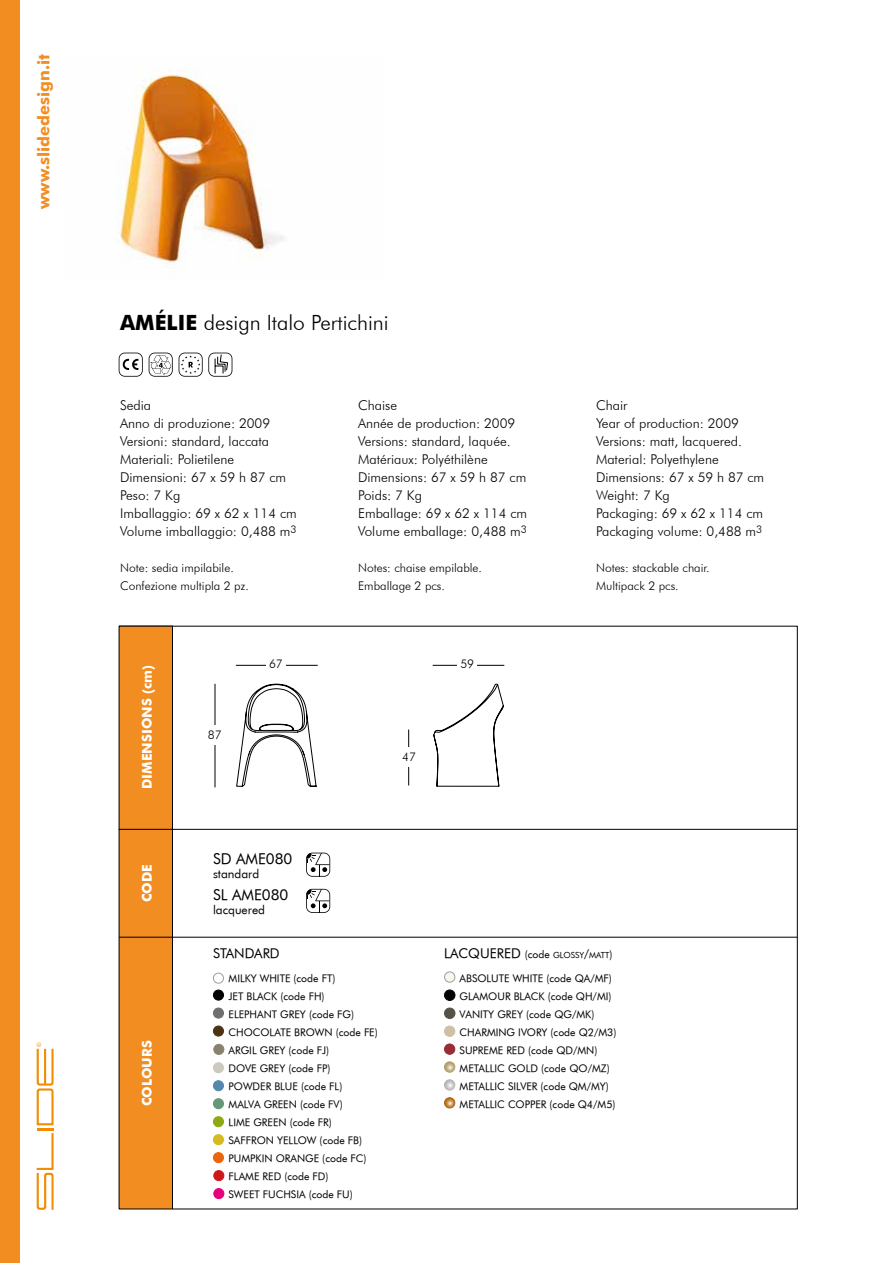
<style>
.page{position:relative;width:893px;height:1263px;background:#fff}
.page>*{position:absolute;margin:0;border:0;box-sizing:border-box;transform-origin:0 0}
.t1{font:300 21px "Futura BT";color:#000}
.t2{font:700 16.5px "Futura BT";color:#f28d22}
.t3{font:15px "Futura Book BT";color:#000}
.t4{font:300 13.5px/18px "Futura BT";color:#000}
.t5{font:700 13.5px "Futura BT";color:#fff}
.t6{font:13.5px "Futura Book BT";color:#000}
.t7{font:300 12px/18px "Futura BT";color:#000}
.t8{font:12px "Futura Book BT";color:#000}
.t9{font:300 11.25px "Futura BT";color:#000}
.t10{font:10.5px/18px "Futura Book BT";color:#000}
.t11{font:8.4px "Futura Book BT";color:#000}
.s1{font-weight:700}
.s2{font-size:13.5px}
.s3{font-size:10.5px}
.s4{font-size:12px}
</style>
<div class="page">
<img style="left:118px;top:69px;width:166px;height:196px">
<div style="left:0;top:0;width:20px;height:1263px;background:#f28d22"></div>
<svg style="left:37px;top:1042px;width:17px;height:168px"></svg>
<div style="left:119px;top:626px;width:53px;height:583px;background:#f28d22"></div>
<hr style="left:119px;top:829px;width:678px;height:1px;background:#000">
<hr style="left:172px;top:626px;width:1px;height:583px;background:#000">
<hr style="left:119px;top:937px;width:678px;height:1px;background:#000">
<svg style="left:306px;top:853px;width:24px;height:24px"></svg>
<svg style="left:306px;top:889px;width:24px;height:24px"></svg>
<div style="left:445px;top:972px;width:10px;height:10px;background:#f8f7ee;border-radius:50%"></div>
<div style="left:444px;top:972px;width:11px;height:10px;border:1px solid #9d9d9c;border-radius:50%"></div>
<div style="left:444px;top:1008px;width:11px;height:10px;background:#565247;border-radius:50%"></div>
<div style="left:444px;top:1008px;width:11px;height:11px;border:1px solid #565248;border-radius:50%"></div>
<div style="left:444px;top:1026px;width:11px;height:10px;background:#cfbfa5;border-radius:50%"></div>
<div style="left:444px;top:1026px;width:11px;height:11px;border:1px solid #cfbfa5;border-radius:50%"></div>
<div style="left:444px;top:1044px;width:11px;height:10px;background:#982d36;border-radius:50%"></div>
<div style="left:444px;top:1043px;width:11px;height:12px;border:1px solid #982d36;border-radius:50%"></div>
<svg style="left:444px;top:1062px;width:11px;height:10px"></svg>
<div style="left:444px;top:1061px;width:11px;height:11px;border:1px solid #fff;border-radius:50%"></div>
<svg style="left:444px;top:1080px;width:11px;height:10px"></svg>
<div style="left:444px;top:1079px;width:11px;height:11px;border:1px solid #fff;border-radius:50%"></div>
<svg style="left:444px;top:1098px;width:11px;height:10px"></svg>
<div style="left:444px;top:1097px;width:11px;height:11px;border:1px solid #af6815;border-radius:50%"></div>
<div style="left:444px;top:990px;width:11px;height:10px;background:#040505;border-radius:50%"></div>
<div style="left:444px;top:989px;width:11px;height:12px;border:1px solid #050506;border-radius:50%"></div>
<div style="left:213px;top:1099px;width:10px;height:10px;background:#669776;border-radius:50%"></div>
<div style="left:213px;top:1098px;width:11px;height:11px;border:1px solid #669776;border-radius:50%"></div>
<div style="left:213px;top:1152px;width:10px;height:11px;background:#ec640d;border-radius:50%"></div>
<div style="left:213px;top:1152px;width:11px;height:11px;border:1px solid #ec640d;border-radius:50%"></div>
<div style="left:213px;top:973px;width:11px;height:10px;border:1px solid #9d9d9c;border-radius:50%"></div>
<div style="left:213px;top:990px;width:10px;height:10px;background:#000;border-radius:50%"></div>
<div style="left:213px;top:990px;width:11px;height:10px;border:1px solid #000;border-radius:50%"></div>
<div style="left:213px;top:1008px;width:10px;height:10px;background:#706f6f;border-radius:50%"></div>
<div style="left:213px;top:1008px;width:11px;height:10px;border:1px solid #706f6f;border-radius:50%"></div>
<div style="left:213px;top:1026px;width:10px;height:10px;background:#4b3414;border-radius:50%"></div>
<div style="left:213px;top:1026px;width:11px;height:10px;border:1px solid #4b3414;border-radius:50%"></div>
<div style="left:214px;top:1044px;width:10px;height:10px;background:#87826f;border-radius:50%"></div>
<div style="left:213px;top:1044px;width:11px;height:11px;border:1px solid #87826f;border-radius:50%"></div>
<div style="left:213px;top:1063px;width:10px;height:10px;background:#cccabf;border-radius:50%"></div>
<div style="left:213px;top:1062px;width:11px;height:11px;border:1px solid #cccabf;border-radius:50%"></div>
<div style="left:213px;top:1081px;width:10px;height:10px;background:#5587ae;border-radius:50%"></div>
<div style="left:213px;top:1080px;width:11px;height:11px;border:1px solid #5587ae;border-radius:50%"></div>
<div style="left:213px;top:1134px;width:10px;height:11px;background:#d3bb21;border-radius:50%"></div>
<div style="left:213px;top:1134px;width:11px;height:11px;border:1px solid #d3bb21;border-radius:50%"></div>
<div style="left:213px;top:1117px;width:10px;height:10px;background:#8daa14;border-radius:50%"></div>
<div style="left:213px;top:1116px;width:11px;height:11px;border:1px solid #8daa14;border-radius:50%"></div>
<div style="left:214px;top:1188px;width:10px;height:10px;background:#e6007d;border-radius:50%"></div>
<div style="left:213px;top:1188px;width:11px;height:11px;border:1px solid #e6007d;border-radius:50%"></div>
<div style="left:214px;top:1170px;width:10px;height:11px;background:#cd171a;border-radius:50%"></div>
<div style="left:213px;top:1170px;width:11px;height:11px;border:1px solid #cd171a;border-radius:50%"></div>
<hr style="left:215px;top:684px;width:1px;height:103px;background:#000">
<hr style="left:433px;top:665px;width:71px;height:1px;background:#000">
<hr style="left:236px;top:665px;width:82px;height:1px;background:#000">
<svg style="left:236px;top:683px;width:268px;height:104px"></svg>
<div style="left:457px;top:659px;width:20px;height:14px;background:#fff"></div>
<div style="left:266px;top:659px;width:20px;height:14px;background:#fff"></div>
<div style="left:202px;top:726px;width:25px;height:19px;background:#fff"></div>
<div style="left:396px;top:748px;width:26px;height:19px;background:#fff"></div>
<svg style="left:119px;top:353px;width:24px;height:24px"></svg>
<svg style="left:149px;top:353px;width:24px;height:24px"></svg>
<svg style="left:179px;top:353px;width:53px;height:24px"></svg>
<p class="t2" style="left:34px;top:209px;width:156px;rotate:-90deg">www.slidedesign.it</p>
<h1 class="t1" style="left:120px;top:310px;width:270px"><span class="s1">AMÉLIE</span> design Italo Pertichini</h1>
<p class="t4" style="left:120px;top:396px;width:178px">Sedia<br>Anno di produzione: 2009<br>Versioni: standard, laccata<br>Materiali: Polietilene<br>Dimensioni: 67 x 59 h 87 cm<br>Peso: 7 Kg<br>Imballaggio: 69 x 62 x 114 cm<br>Volume imballaggio: 0,488 m<sup>3</sup></p>
<p class="t7" style="left:120px;top:558px;width:130px">Note: sedia impilabile.<br>Confezione multipla 2 pz.</p>
<p class="t4" style="left:358px;top:396px;width:171px">Chaise<br>Année de production: 2009<br>Versions: standard, laquée.<br>Matériaux: Polyéthilène<br>Dimensions: 67 x 59 h 87 cm<br>Poids: 7 Kg<br>Emballage: 69 x 62 x 114 cm<br>Volume emballage: 0,488 m<sup>3</sup></p>
<p class="t7" style="left:358px;top:558px;width:125px">Notes: chaise empilable.<br>Emballage 2 pcs.</p>
<p class="t5" style="left:139px;top:789px;width:125px;rotate:-90deg">DIMENSIONS (cm)</p>
<p class="t5" style="left:139px;top:902px;width:40px;rotate:-90deg">CODE</p>
<p class="t7" style="left:208px;top:726px;width:15px">87</p>
<p class="t9" style="left:208px;top:730px;width:14px">87</p>
<p class="t9" style="left:268px;top:659px;width:16px">67<sup>67</sup></p>
<p class="t7" style="left:460px;top:655px;width:16px">59<sub>59</sub></p>
<p class="t7" style="left:402px;top:748px;width:15px">47</p>
<p class="t9" style="left:402px;top:751px;width:14px">47</p>
<p class="t3" style="left:213px;top:849px;width:81px">SD AME080</p>
<p class="t8" style="left:213px;top:866px;width:48px">standard</p>
<p class="t3" style="left:213px;top:886px;width:77px">SL AME080</p>
<p class="t8" style="left:213px;top:902px;width:53px">lacquered</p>
<p class="t4" style="left:596px;top:396px;width:170px">Chair<br>Year of production: 2009<br>Versions: matt, lacquered.<br>Material: Polyethylene<br>Dimensions: 67 x 59 h 87 cm<br>Weight: 7 Kg<br>Packaging: 69 x 62 x 114 cm<br>Packaging volume: 0,488 m<sup>3</sup></p>
<p class="t7" style="left:596px;top:558px;width:115px">Notes: stackable chair.<br>Multipack 2 pcs.</p>
<p class="t5" style="left:139px;top:1106px;width:67px;rotate:-90deg">COLOURS</p>
<p class="t6" style="left:213px;top:945px;width:68px">STANDARD</p>
<p class="t10" style="left:229px;top:969px;width:151px">MILKY WHITE (code FT)<br>JET BLACK (code FH)<br>ELEPHANT GREY (code FG)<br>CHOCOLATE BROWN (code FE)<br>ARGIL GREY (code FJ)<br>DOVE GREY (code FP)<br>POWDER BLUE (code FL)<br>MALVA GREEN (code FV)<br>LIME GREEN (code FR)<br>SAFFRON YELLOW (code FB)<br>PUMPKIN ORANGE (code FC)<br>FLAME RED (code FD)<br>SWEET FUCHSIA (code FU)</p>
<p class="t11" style="left:444px;top:950px;width:170px"><span class="s2">LACQUERED</span> <span class="s3">(code</span> GLOSSY<span class="s4">/</span>MATT<span class="s3">)</span></p>
<p class="t10" style="left:460px;top:969px;width:158px">ABSOLUTE WHITE (code QA/MF)<br>GLAMOUR BLACK (code QH/MI)<br>VANITY GREY (code QG/MK)<br>CHARMING IVORY (code Q2/M3)<br>SUPREME RED (code QD/MN)<br>METALLIC GOLD (code QO/MZ)<br>METALLIC SILVER (code QM/MY)<br>METALLIC COPPER (code Q4/M5)</p>
</div>
